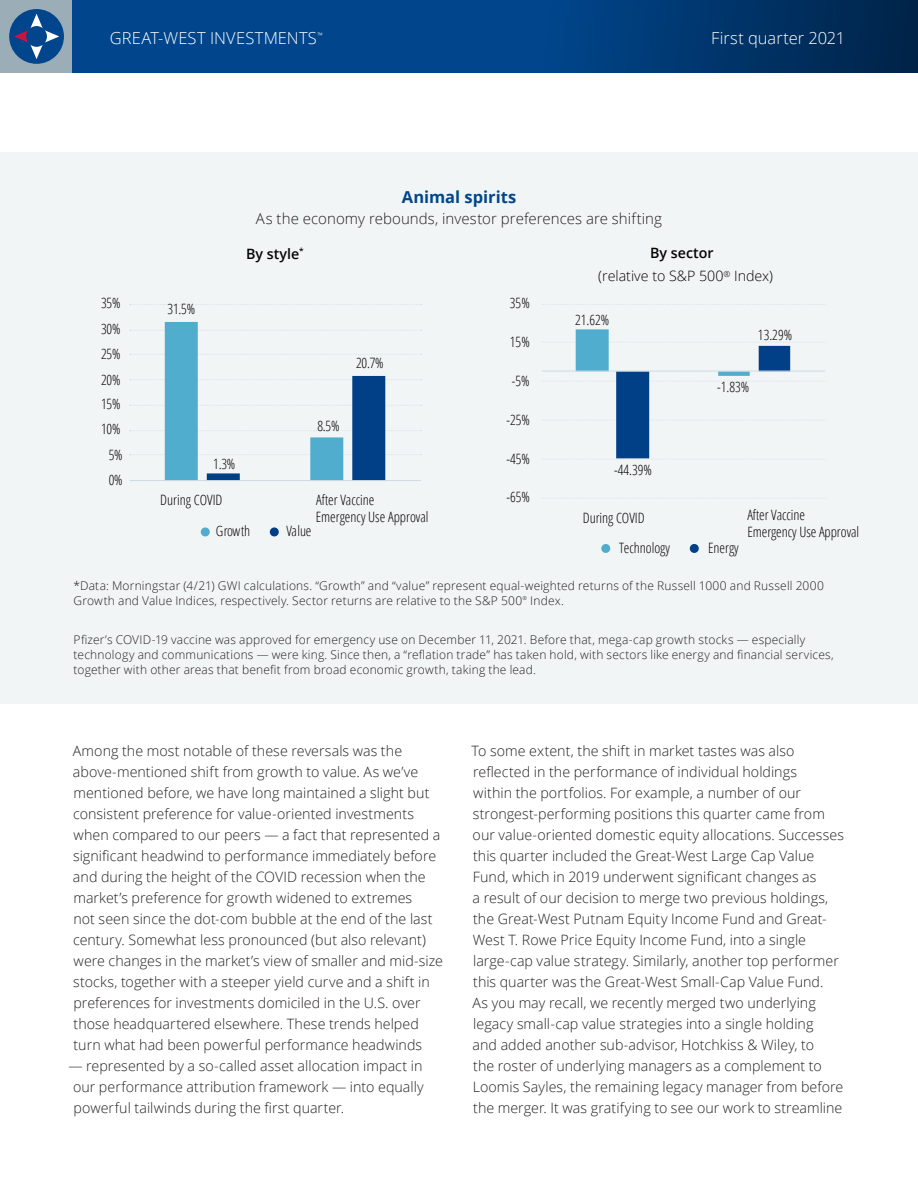
<style>
.page{position:relative;width:918px;height:1188px;background:#fff}
.page>*{position:absolute;margin:0;border:0;box-sizing:border-box;transform-origin:0 0}
.t1{font:300 16.5px "Open Sans";letter-spacing:.005em;color:#fff}
.Body{font:700 16.5px "Open Sans";color:#01468c}
.Body-2{font:300 15px "Open Sans";letter-spacing:.005em;color:#231f20}
.Body-3{font:300 14.25px/21px "Open Sans";letter-spacing:.005em;color:#231f20}
.t2{font:300 condensed 14.25px "Open Sans";letter-spacing:-.005em;color:#040503}
.t3{font:300 14.25px/17.1px "Open Sans Condensed";letter-spacing:-.005em;color:#040503}
.t4{font:300 14.25px/23.4px "Open Sans";color:#040503;text-align:center}
.t5{font:600 14.25px "Open Sans";color:#040503}
.Body-4{font:300 12px/15px "Open Sans";letter-spacing:.015em;color:#231f20}
.t6{font:300 7.35px "Open Sans";color:#fff}
.Body-5{font:300 5.4px "Open Sans";color:#231f20}
.s1{font-family:"Open Sans";font-stretch:condensed}
.s2{font-weight:600}
</style>
<div class="page">
<div style="left:0;top:0;width:73px;height:73px;background:#9badb7"></div>
<div style="left:72px;top:0;width:846px;height:73px;background:#01468c"></div>
<svg style="left:9px;top:9px;width:55px;height:55px"></svg>
<svg style="left:595px;top:0;width:323px;height:73px;background:#003164"></svg>
<div style="left:0;top:153px;width:918px;height:551px;background:#f2f5f6"></div>
<svg style="left:130px;top:304px;width:292px;height:1px"></svg>
<svg style="left:130px;top:322px;width:292px;height:158px"></svg>
<hr style="left:130px;top:480px;width:291px;height:1px;background:#cedbe2">
<div style="left:201px;top:527px;width:9px;height:9px;background:#51adcd;border-radius:50%"></div>
<div style="left:270px;top:527px;width:9px;height:9px;background:#014086;border-radius:50%"></div>
<div style="left:601px;top:544px;width:9px;height:9px;background:#51adcd;border-radius:50%"></div>
<div style="left:690px;top:544px;width:9px;height:9px;background:#014086;border-radius:50%"></div>
<svg style="left:543px;top:498px;width:281px;height:1px"></svg>
<svg style="left:543px;top:304px;width:281px;height:1px"></svg>
<svg style="left:542px;top:329px;width:283px;height:131px"></svg>
<hr style="left:542px;top:371px;width:283px;height:1px;background:#cedbe2">
<p class="t1" style="left:110px;top:27px;width:208px">GREAT-WEST INVESTMENTS</p>
<p class="t6" style="left:317px;top:30px;width:7px">™</p>
<p class="t1" style="left:711px;top:27px;width:135px">First quarter 2021</p>
<p class="Body" style="left:402px;top:185px;width:116px">Animal spirits</p>
<p class="Body-2" style="left:256px;top:208px;width:408px">As the economy rebounds, investor preferences are shifting</p>
<p class="t2" style="left:101px;top:294px;width:21px">35%</p>
<p class="t2" style="left:101px;top:319px;width:21px">30%</p>
<p class="t2" style="left:101px;top:345px;width:21px">25%</p>
<p class="t2" style="left:101px;top:370px;width:21px">20%</p>
<p class="t2" style="left:101px;top:394px;width:21px">15%</p>
<p class="t2" style="left:101px;top:420px;width:21px">10%</p>
<p class="t2" style="left:109px;top:445px;width:15px">5%</p>
<p class="t2" style="left:109px;top:471px;width:15px">0%</p>
<p class="t2" style="left:168px;top:300px;width:29px">31.5%</p>
<p class="t5" style="left:246px;top:244px;width:59px">By style<sup>*</sup></p>
<p class="t2" style="left:356px;top:354px;width:29px">20.7%</p>
<p class="t2" style="left:213px;top:454px;width:24px">1.3%</p>
<p class="t2" style="left:317px;top:417px;width:24px">8.5%</p>
<p class="t2" style="left:160px;top:490px;width:64px">During COVID</p>
<p class="t3" style="left:316px;top:491px;width:114px"><span class="s1">Aft</span>er Vaccine<br>Emergency Use Approval</p>
<p class="t2" style="left:216px;top:522px;width:36px">Growth</p>
<p class="t2" style="left:286px;top:522px;width:26px">Value</p>
<p class="t2" style="left:510px;top:294px;width:21px">35%</p>
<p class="t2" style="left:510px;top:333px;width:21px">15%</p>
<p class="t2" style="left:512px;top:372px;width:19px">-5%</p>
<p class="t2" style="left:507px;top:411px;width:25px">-25%</p>
<p class="t2" style="left:507px;top:450px;width:25px">-45%</p>
<p class="t2" style="left:507px;top:487px;width:25px">-65%</p>
<p class="t4" style="left:598px;top:241px;width:176px"><span class="s2">By sector<br></span>(relative to S&amp;P 500<sup>®</sup> Index)</p>
<p class="t2" style="left:575px;top:310px;width:36px">21.62%</p>
<p class="t2" style="left:614px;top:460px;width:39px">-44.39%</p>
<p class="t2" style="left:758px;top:325px;width:36px">13.29%</p>
<p class="t2" style="left:717px;top:378px;width:34px">-1.83%</p>
<p class="t2" style="left:583px;top:508px;width:63px">During COVID</p>
<p class="t3" style="left:747px;top:505px;width:113px"><span class="s1">A</span>fter Vaccine<br>Emergency Use Approval</p>
<p class="t2" style="left:619px;top:538px;width:52px">Technology</p>
<p class="t2" style="left:708px;top:538px;width:32px">Energy</p>
<p class="Body-4" style="left:73px;top:578px;width:752px">*Data: Morningstar (4/21) GWI calculations. “Growth” and “value” represent equal-weighted returns of the Russell 1000 and Russell 2000<br>Growth and Value Indices, respectively. Sector returns are relative to the S&amp;P 500</p>
<p class="Body-5" style="left:523px;top:594px;width:6px">®</p>
<p class="Body-4" style="left:530px;top:593px;width:35px">Index.</p>
<p class="Body-4" style="left:73px;top:632px;width:762px">Pfizer’s COVID-19 vaccine was approved for emergency use on December 11, 2021. Before that, mega-cap growth stocks — especially technology and communications — were king. Since then, a “reflation trade” has taken hold, with sectors like energy and financial services, together with other areas that benefit from broad economic growth, taking the lead.</p>
<p class="Body-3" style="left:73px;top:740px;width:372px">Among the most notable of these reversals was the above-mentioned shift from growth to value. As we’ve mentioned before, we have long maintained a slight but consistent preference for value-oriented investments when compared to our peers — a fact that represented a significant headwind to performance immediately before and during the height of the COVID recession when the market’s preference for growth widened to extremes<br>not seen since the dot-com bubble at the end of the last century. Somewhat less pronounced (but also relevant) were changes in the market’s view of smaller and mid-size stocks, together with a steeper yield curve and a shift in preferences for investments domiciled in the U.S. over those headquartered elsewhere. These trends helped turn what had been powerful performance headwinds</p>
<p class="Body-3" style="left:73px;top:1055px;width:352px;text-align:justify;text-indent:-5px">— represented by a so-called asset allocation impact in our performance attribution framework — into equally powerful tailwinds during the first quarter.</p>
<p class="Body-3" style="left:472px;top:740px;width:374px">To some extent, the shift in market tastes was also reflected in the performance of individual holdings<br>within the portfolios. For example, a number of our strongest-performing positions this quarter came from our value-oriented domestic equity allocations. Successes this quarter included the Great-West Large Cap Value Fund, which in 2019 underwent significant changes as<br>a result of our decision to merge two previous holdings, the Great-West Putnam Equity Income Fund and Great-West T. Rowe Price Equity Income Fund, into a single large-cap value strategy. Similarly, another top performer this quarter was the Great-West Small-Cap Value Fund.<br>As you may recall, we recently merged two underlying legacy small-cap value strategies into a single holding<br>and added another sub-advisor, Hotchkiss &amp; Wiley, to<br>the roster of underlying managers as a complement to Loomis Sayles, the remaining legacy manager from before the merger. It was gratifying to see our work to streamline</p>
</div>
